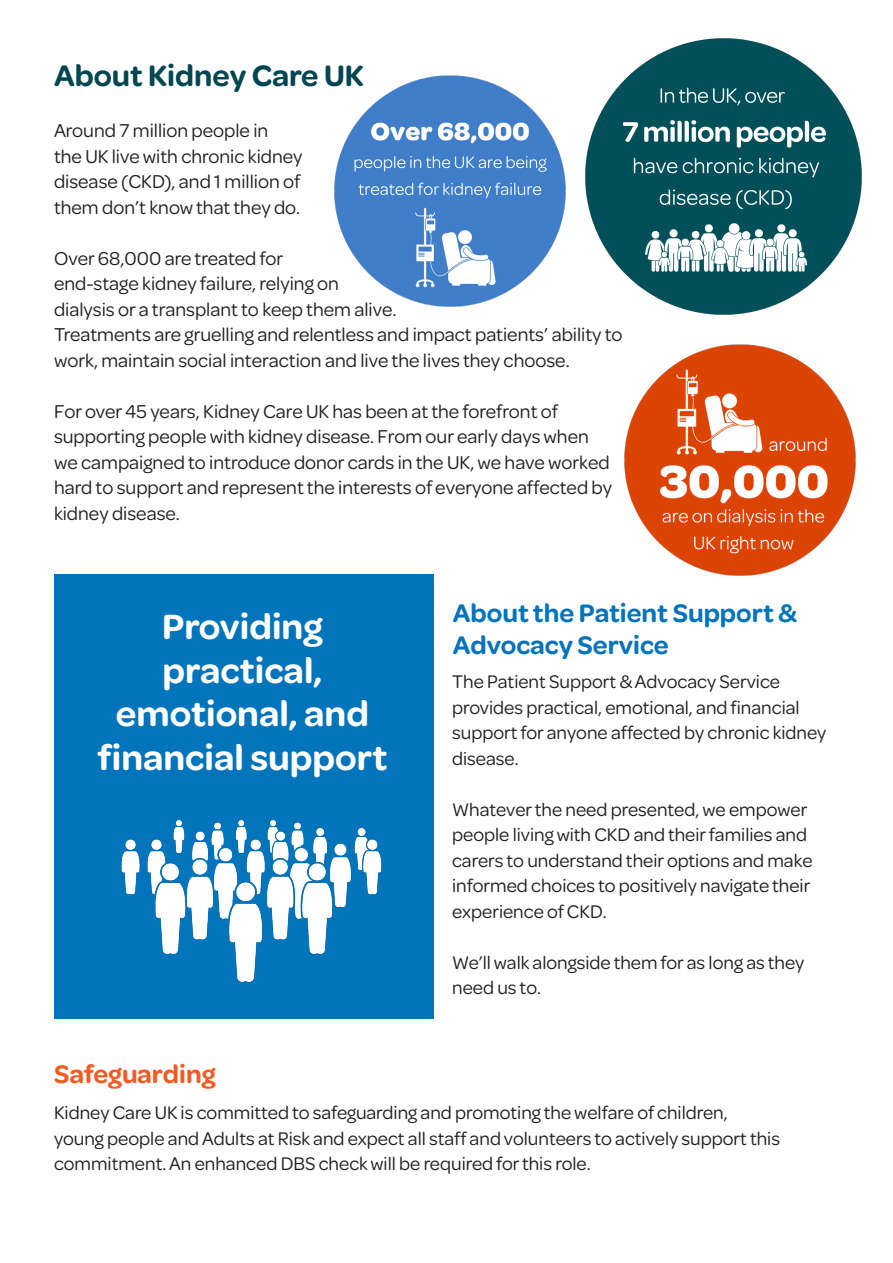
<style>
.page{position:relative;width:893px;height:1263px;background:#fff}
.page>*{position:absolute;margin:0;border:0;box-sizing:border-box;transform-origin:0 0}
.t1{font:600 37.5px/43.5px "Omnes";color:#fff;text-align:center}
.t2{font:600 31.5px "Omnes";color:#004650}
.t3{font:600 27px/32.4px "Omnes";color:#0174bc}
.t4{font:600 27px "Omnes";color:#f25b21}
.t5{font:19.95px/25.5px "Omnes";color:#231f20}
.t6{font:19.5px/25.5px "Omnes";color:#231f20}
</style>
<div class="page">
<img style="left:585px;top:38px;width:277px;height:277px">
<img style="left:624px;top:344px;width:232px;height:232px">
<img style="left:334px;top:75px;width:232px;height:232px">
<div style="left:54px;top:574px;width:380px;height:445px;background:#0174bc"></div>
<img style="left:121px;top:820px;width:261px;height:162px">
<p class="t2" style="left:54px;top:54px;width:312px">About Kidney Care UK</p>
<p class="t5" style="left:54px;top:117px;width:216px">Around 7 million people in</p>
<p class="t5" style="left:54px;top:142px;width:250px">the UK live with chronic kidney</p>
<p class="t5" style="left:54px;top:168px;width:248px">disease (CKD), and 1 million of them don’t know that they do.</p>
<p class="t5" style="left:54px;top:244px;width:344px">Over 68,000 are treated for<br>end-stage kidney failure, relying on dialysis or a transplant to keep them alive.</p>
<p class="t5" style="left:54px;top:321px;width:570px">Treatments are gruelling and relentless and impact patients’ ability to work, maintain social interaction and live the lives they choose.</p>
<p class="t5" style="left:54px;top:397px;width:560px">For over 45 years, Kidney Care UK has been at the forefront of supporting people with kidney disease. From our early days when we campaigned to introduce donor cards in the UK, we have worked hard to support and represent the interests of everyone affected by kidney disease.</p>
<p class="t1" style="left:98px;top:603px;width:291px">Providing practical, emotional, and financial support</p>
<p class="t3" style="left:453px;top:595px;width:346px">About the Patient Support &amp;<br>Advocacy Service</p>
<p class="t6" style="left:452px;top:668px;width:376px">The Patient Support &amp; Advocacy Service provides practical, emotional, and financial support for anyone affected by chronic kidney disease.</p>
<p class="t6" style="left:452px;top:795px;width:362px">Whatever the need presented, we empower people living with CKD and their families and carers to understand their options and make informed choices to positively navigate their experience of CKD.</p>
<p class="t6" style="left:452px;top:948px;width:354px">We’ll walk alongside them for as long as they need us to.</p>
<p class="t4" style="left:54px;top:1056px;width:163px">Safeguarding</p>
<p class="t6" style="left:54px;top:1099px;width:727px">Kidney Care UK is committed to safeguarding and promoting the welfare of children, young people and Adults at Risk and expect all staff and volunteers to actively support this commitment. An enhanced DBS check will be required for this role.</p>
</div>
